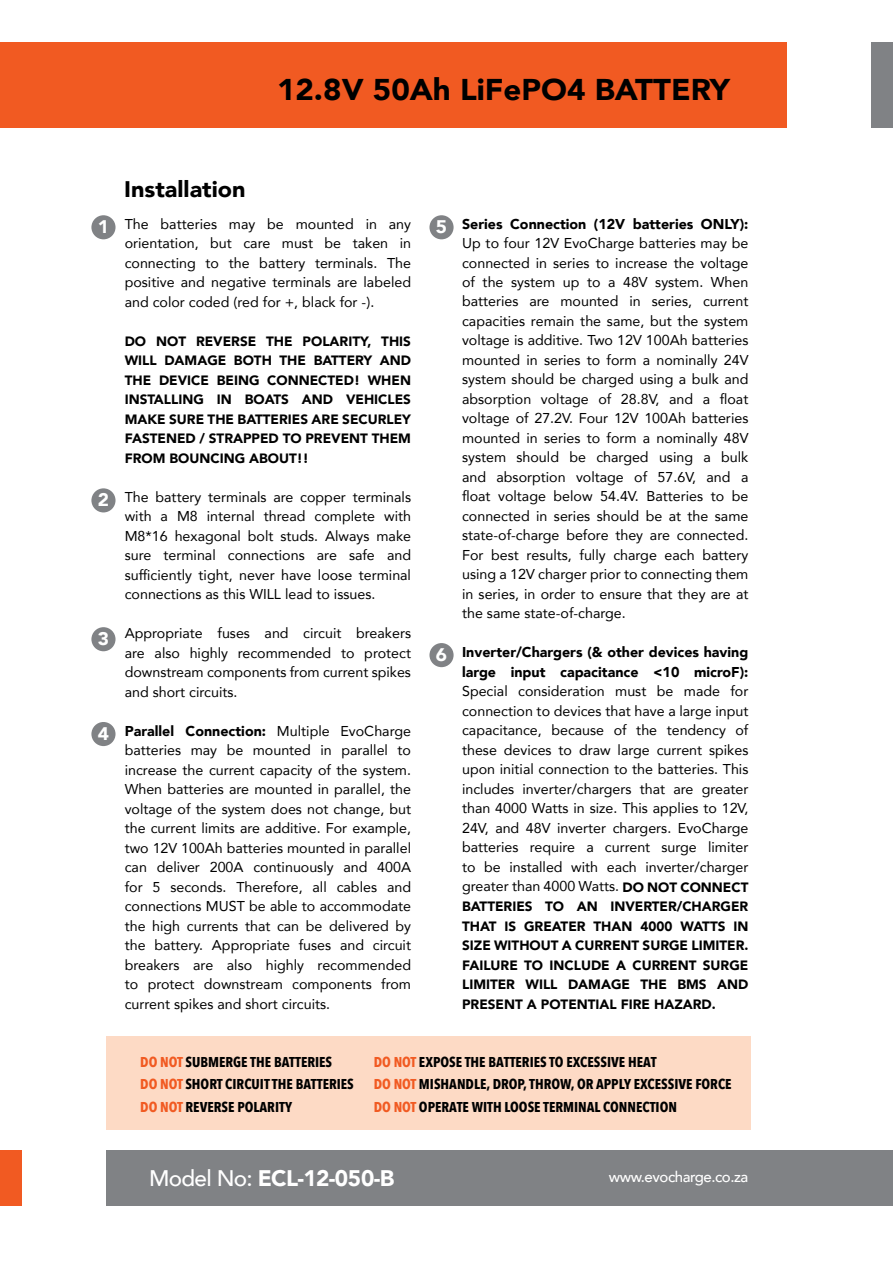
<style>
.page{position:relative;width:893px;height:1263px;background:#fff}
.page>*{position:absolute;margin:0;border:0;box-sizing:border-box;transform-origin:0 0}
.t1{font:900 30px "Avenir";color:#000;scale:1.04 1}
.t2{font:900 22.5px "Avenir";letter-spacing:-.03em;color:#fff}
.t3{font:900 22.5px "Avenir";color:#000;scale:1.04 1}
.t4{font:900 18.15px "Avenir";color:#fff;scale:1.04 1}
.t5{font:500 15px "Avenir";letter-spacing:-.03em;color:#fff}
.t6{font:14.25px/19.5px "Avenir";color:#000;text-align:justify}
.t7{font:700 14.25px/22.5px "Avenir Next Condensed";color:#000}
.t8{font:900 14.25px/19.5px "Avenir";color:#000}
.t9{font:900 13.5px/19.5px "Avenir";color:#000;text-align:justify}
.s1{font-weight:900}
.s2{font-weight:900;font-size:13.5px}
.s3{color:#f15a22}
.s4{font-weight:500}
</style>
<div class="page">
<div style="left:106px;top:1036px;width:644px;height:94px;background:#fddac5"></div>
<div style="left:0;top:43px;width:787px;height:85px;background:#f15a22"></div>
<div style="left:872px;top:43px;width:21px;height:85px;background:#808285"></div>
<div style="left:106px;top:1150px;width:787px;height:55px;background:#808285"></div>
<div style="left:0;top:1150px;width:21px;height:55px;background:#f15a22"></div>
<div style="left:91px;top:215px;width:25px;height:24px;background:#808285;border-radius:50%"></div>
<div style="left:91px;top:488px;width:25px;height:24px;background:#808285;border-radius:50%"></div>
<div style="left:91px;top:627px;width:25px;height:24px;background:#808285;border-radius:50%"></div>
<div style="left:91px;top:722px;width:25px;height:24px;background:#808285;border-radius:50%"></div>
<div style="left:429px;top:215px;width:25px;height:24px;background:#808285;border-radius:50%"></div>
<div style="left:429px;top:643px;width:25px;height:24px;background:#808285;border-radius:50%"></div>
<h1 class="t1" style="left:277px;top:64px;width:437px">12.8V 50Ah LiFePO4 BATTERY</h1>
<p class="t4" style="left:98px;top:211px;width:12px">1</p>
<p class="t4" style="left:98px;top:484px;width:12px">2</p>
<p class="t4" style="left:98px;top:623px;width:12px">3</p>
<p class="t4" style="left:98px;top:718px;width:12px">4</p>
<h2 class="t3" style="left:124px;top:170px;width:118px">Installation</h2>
<p class="t6" style="left:125px;top:214px;width:288px">The batteries may be mounted in any orientation, but care must be taken in connecting to the battery terminals. The positive and negative terminals are labeled and color coded (red for +, black for -).</p>
<p class="t9" style="left:125px;top:331px;width:288px">DO NOT REVERSE THE POLARITY, THIS WILL DAMAGE BOTH THE BATTERY AND THE DEVICE BEING CONNECTED! WHEN INSTALLING IN BOATS AND VEHICLES MAKE SURE THE BATTERIES ARE SECURLEY FASTENED / STRAPPED TO PREVENT THEM FROM BOUNCING ABOUT!!</p>
<p class="t6" style="left:125px;top:487px;width:288px">The battery terminals are copper terminals with a M8 internal thread complete with M8*16 hexagonal bolt studs. Always make sure terminal connections are safe and sufficiently tight, never have loose terminal connections as this WILL lead to issues.</p>
<p class="t6" style="left:125px;top:623px;width:288px">Appropriate fuses and circuit breakers are also highly recommended to protect downstream components from current spikes and short circuits.</p>
<p class="t6" style="left:125px;top:720px;width:288px"><span class="s1">Parallel Connection:</span> Multiple EvoCharge batteries may be mounted in parallel to increase the current capacity of the system.<br>When batteries are mounted in parallel, the voltage of the system does not change, but the current limits are additive. For example, two 12V 100Ah batteries mounted in parallel can deliver 200A continuously and 400A for 5 seconds. Therefore, all cables and connections MUST be able to accommodate the high currents that can be delivered by the battery. Appropriate fuses and circuit breakers are also highly recommended to protect downstream components from current spikes and short circuits.</p>
<p class="t4" style="left:436px;top:211px;width:12px">5</p>
<p class="t4" style="left:436px;top:639px;width:12px">6</p>
<p class="t8" style="left:462px;top:213px;width:288px">Series Connection (12V batteries ONLY):</p>
<p class="t6" style="left:462px;top:233px;width:288px">Up to four 12V EvoCharge batteries may be connected in series to increase the voltage of the system up to a 48V system. When batteries are mounted in series, current capacities remain the same, but the system voltage is additive. Two 12V 100Ah batteries mounted in series to form a nominally 24V system should be charged using a bulk and absorption voltage of 28.8V, and a float voltage of 27.2V. Four 12V 100Ah batteries mounted in series to form a nominally 48V system should be charged using a bulk and absorption voltage of 57.6V, and a float voltage below 54.4V. Batteries to be connected in series should be at the same state-of-charge before they are connected.<br>For best results, fully charge each battery using a 12V charger prior to connecting them in series, in order to ensure that they are at the same state-of-charge.</p>
<p class="t8" style="left:462px;top:642px;width:288px">Inverter/Chargers (&amp; other devices having large input capacitance &lt;10 microF):</p>
<p class="t6" style="left:462px;top:681px;width:288px">Special consideration must be made for connection to devices that have a large input capacitance, because of the tendency of these devices to draw large current spikes upon initial connection to the batteries. This includes inverter/chargers that are greater than 4000 Watts in size. This applies to 12V, 24V, and 48V inverter chargers. EvoCharge batteries require a current surge limiter to be installed with each inverter/charger greater than 4000 Watts. <span class="s2">DO NOT CONNECT</span></p>
<p class="t9" style="left:462px;top:896px;width:288px">BATTERIES TO AN INVERTER/CHARGER THAT IS GREATER THAN 4000 WATTS IN SIZE WITHOUT A CURRENT SURGE LIMITER.<br>FAILURE TO INCLUDE A CURRENT SURGE LIMITER WILL DAMAGE THE BMS AND PRESENT A POTENTIAL FIRE HAZARD.</p>
<p class="t7" style="left:140px;top:1050px;width:215px"><span class="s3">DO NOT</span> SUBMERGE THE BATTERIES<br><span class="s3">DO NOT</span> SHORT CIRCUIT THE BATTERIES<br><span class="s3">DO NOT</span> REVERSE POLARITY</p>
<p class="t7" style="left:374px;top:1050px;width:359px"><span class="s3">DO NOT</span> EXPOSE THE BATTERIES TO EXCESSIVE HEAT<br><span class="s3">DO NOT</span> MISHANDLE, DROP, THROW, OR APPLY EXCESSIVE FORCE<br><span class="s3">DO NOT</span> OPERATE WITH LOOSE TERMINAL CONNECTION</p>
<h2 class="t2" style="left:149px;top:1159px;width:247px"><span class="s4">Model No:</span> ECL-12-050-B</h2>
<p class="t5" style="left:609px;top:1164px;width:141px">www.evocharge.co.za</p>
</div>
